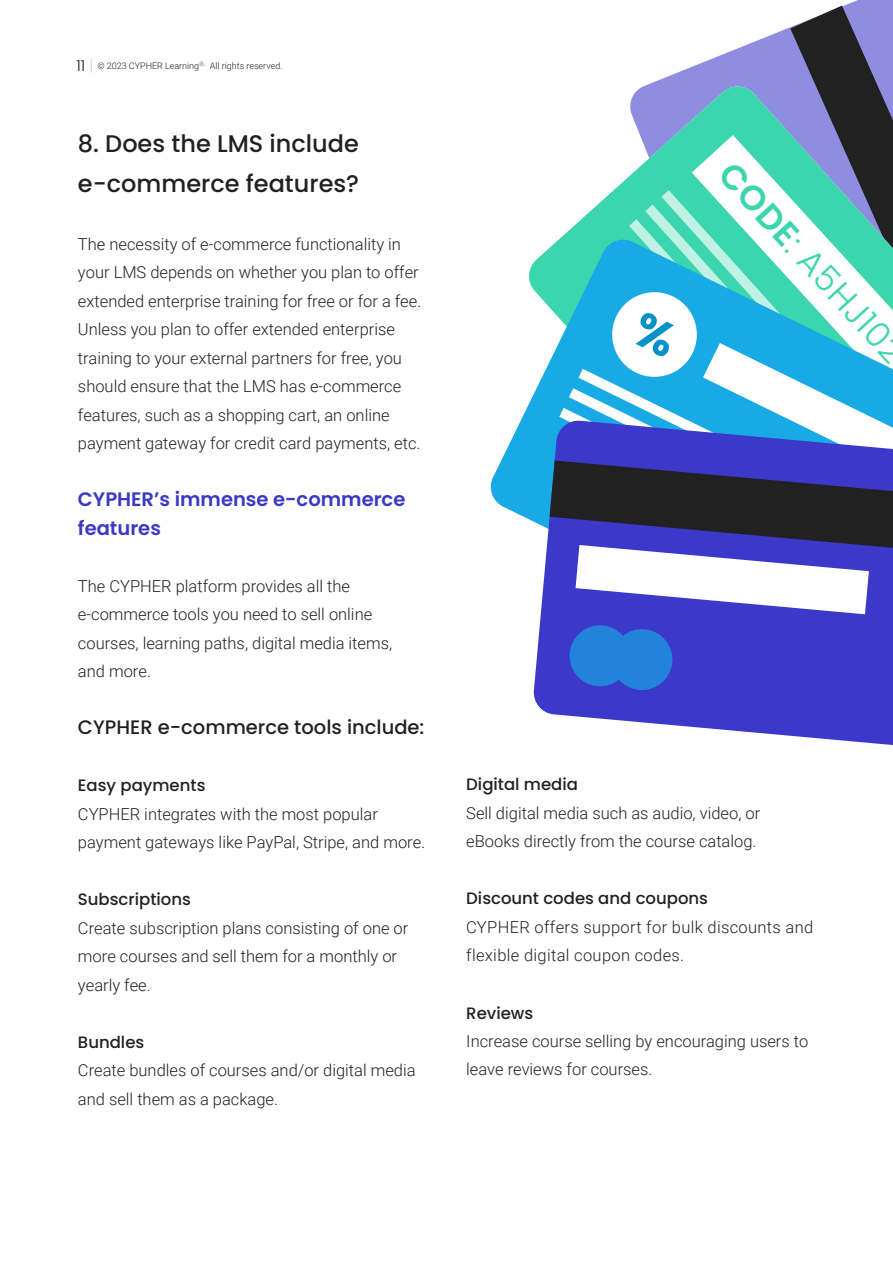
<style>
.page{position:relative;width:893px;height:1263px;background:#fff}
.page>*{position:absolute;margin:0;border:0;box-sizing:border-box;transform-origin:0 0}
.t1{font:300 34.5px "Poppins";color:#22d1a3}
.t2{font:500 24px/40.5px "Poppins";color:#212121}
.t3{font:600 19.5px/28.5px "Poppins";color:#3b38c5}
.t4{font:500 19.5px "Poppins";color:#212121}
.t5{font:300 16.5px/28.5px "Roboto";color:#212121}
.t6{font:500 16.5px "Poppins";color:#212121}
.t7{font:300 16.5px/28.5px "Roboto";letter-spacing:.02em;color:#212121}
.t8{font:300 9px "Roboto";color:#1c1c1c}
.s1{font-family:"Poppins";font-size:15px}
.s2{font-family:"Poppins";font-size:15px;color:rgb(28 28 28/.2)}
.s3{font-weight:600}
</style>
<div class="page">
<svg style="left:649px;top:0;width:244px;height:84px"></svg>
<svg style="left:790px;top:6px;width:103px;height:78px;background:#5e5d7f"></svg>
<svg style="left:630px;top:86px;width:263px;height:48px;background:#6287a7"></svg>
<svg style="left:490px;top:247px;width:60px;height:275px"></svg>
<svg style="left:533px;top:420px;width:360px;height:325px;fill:#3b38ca"></svg>
<svg style="left:570px;top:625px;width:102px;height:65px;background:#2873d7"></svg>
<svg style="left:550px;top:134px;width:343px;height:480px"></svg>
<p class="t8" style="left:76px;top:60px;width:208px"><span class="s1">11</span> <span class="s2">|</span> © 2023 CYPHER Learning<sup>Ⓡ.</sup> All rights reserved.</p>
<h2 class="t2" style="left:78px;top:123px;width:283px">8. Does the LMS include e-commerce features?</h2>
<p class="t5" style="left:78px;top:229px;width:345px">The necessity of e-commerce functionality in your LMS depends on whether you plan to offer extended enterprise training for free or for a fee.<br>Unless you plan to offer extended enterprise training to your external partners for free, you should ensure that the LMS has e-commerce features, such as a shopping cart, an online payment gateway for credit card payments, etc.</p>
<p class="t3" style="left:78px;top:485px;width:329px">CYPHER’s immense e-commerce features</p>
<p class="t5" style="left:78px;top:571px;width:316px">The CYPHER platform provides all the e-commerce tools you need to sell online courses, learning paths, digital media items, and more.</p>
<p class="t4" style="left:78px;top:716px;width:348px">CYPHER e-commerce tools include:</p>
<p class="t6" style="left:78px;top:776px;width:129px">Easy payments</p>
<p class="t5" style="left:78px;top:799px;width:349px">CYPHER integrates with the most popular payment gateways like PayPal, Stripe, and more.</p>
<p class="t6" style="left:78px;top:890px;width:114px">Subscriptions</p>
<p class="t5" style="left:78px;top:913px;width:332px">Create subscription plans consisting of one or more courses and sell them for a monthly or yearly fee.</p>
<p class="t6" style="left:78px;top:1032px;width:68px">Bundles</p>
<p class="t5" style="left:78px;top:1055px;width:339px">Create bundles of courses and/or digital media and sell them as a package.</p>
<h1 class="t1" style="left:741px;top:154px;width:258px;rotate:48deg"><span class="s3">CODE</span>: A5HJ102</h1>
<p class="t6" style="left:466px;top:775px;width:113px">Digital media</p>
<p class="t5" style="left:466px;top:798px;width:296px">Sell digital media such as audio, video, or eBooks directly from the course catalog.</p>
<p class="t6" style="left:466px;top:889px;width:243px">Discount codes and coupons</p>
<p class="t7" style="left:466px;top:912px;width:349px">CYPHER offers support for bulk discounts and flexible digital coupon codes.</p>
<p class="t6" style="left:466px;top:1003px;width:69px">Reviews</p>
<p class="t5" style="left:466px;top:1026px;width:343px">Increase course selling by encouraging users to leave reviews for courses.</p>
</div>
